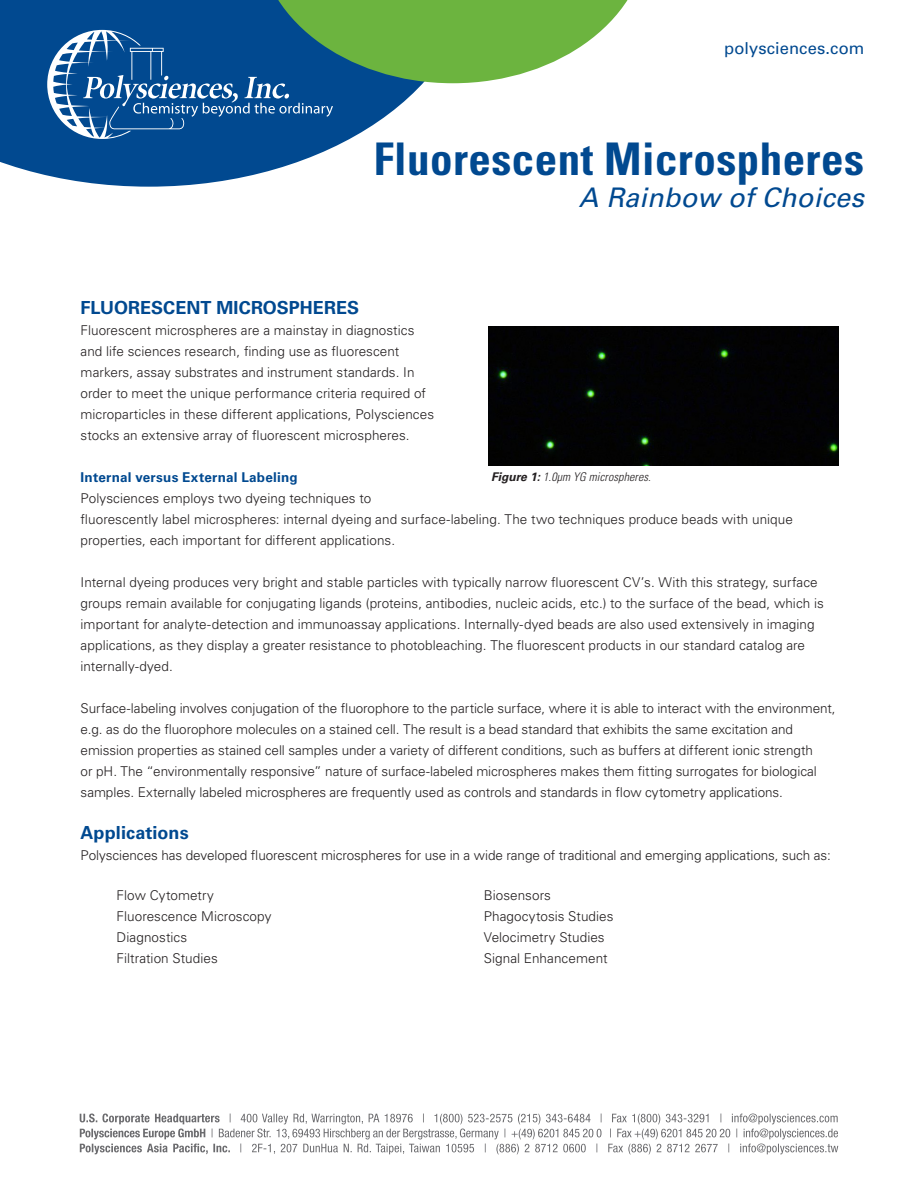
<style>
.page{position:relative;width:918px;height:1188px;background:#fff}
.page>*{position:absolute;margin:0;border:0;box-sizing:border-box;transform-origin:0 0}
.t1{font:700 condensed 45px "Univers LT Std";letter-spacing:.01em;color:#014990}
.t2{font:italic 27px "Univers LT Std";letter-spacing:.01em;color:#014990}
.t3{font:700 18px "Univers LT Std";letter-spacing:.005em;color:#014990}
.t4{font:16.5px "Univers LT Std";letter-spacing:.005em;color:#014990}
.t5{font:300 13.5px/21px "Univers LT Std";color:#231f20}
.t6{font:700 13.5px "Univers LT Std";letter-spacing:.02em;color:#014990}
.t7{font:italic 300 condensed 12px "Univers LT Std";letter-spacing:.01em;color:#231f20}
.s1{font-weight:700;font-stretch:normal}
</style>
<div class="page">
<svg style="left:0;top:0;width:350px;height:187px;fill:#014990"></svg>
<svg style="left:47px;top:0;width:581px;height:139px"></svg>
<svg style="left:80px;top:1114px;width:758px;height:40px"></svg>
<div style="left:488px;top:326px;width:351px;height:140px;background:#020203"></div>
<p class="t4" style="left:724px;top:38px;width:142px">polysciences.com</p>
<p class="t1" style="left:374px;top:131px;width:492px">Fluorescent Microspheres</p>
<p class="t2" style="left:579px;top:181px;width:287px">A Rainbow of Choices</p>
<p class="t3" style="left:81px;top:297px;width:280px">FLUORESCENT MICROSPHERES</p>
<p class="t5" style="left:81px;top:320px;width:355px">Fluorescent microspheres are a mainstay in diagnostics and life sciences research, finding use as fluorescent markers, assay substrates and instrument standards. In order to meet the unique performance criteria required of microparticles in these different applications, Polysciences stocks an extensive array of fluorescent microspheres.</p>
<p class="t6" style="left:81px;top:469px;width:219px">Internal versus External Labeling</p>
<p class="t5" style="left:81px;top:488px;width:714px">Polysciences employs two dyeing techniques to<br>fluorescently label microspheres: internal dyeing and surface-labeling. The two techniques produce beads with unique properties, each important for different applications.</p>
<p class="t5" style="left:81px;top:572px;width:745px">Internal dyeing produces very bright and stable particles with typically narrow fluorescent CV’s. With this strategy, surface groups remain available for conjugating ligands (proteins, antibodies, nucleic acids, etc.) to the surface of the bead, which is important for analyte-detection and immunoassay applications. Internally-dyed beads are also used extensively in imaging applications, as they display a greater resistance to photobleaching. The fluorescent products in our standard catalog are internally-dyed.</p>
<p class="t5" style="left:81px;top:698px;width:757px">Surface-labeling involves conjugation of the fluorophore to the particle surface, where it is able to interact with the environment, e.g. as do the fluorophore molecules on a stained cell. The result is a bead standard that exhibits the same excitation and emission properties as stained cell samples under a variety of different conditions, such as buffers at different ionic strength<br>or pH. The “environmentally responsive” nature of surface-labeled microspheres makes them fitting surrogates for biological samples. Externally labeled microspheres are frequently used as controls and standards in flow cytometry applications.</p>
<p class="t3" style="left:81px;top:822px;width:110px">Applications</p>
<p class="t5" style="left:81px;top:845px;width:752px">Polysciences has developed fluorescent microspheres for use in a wide range of traditional and emerging applications, such as:</p>
<p class="t7" style="left:491px;top:469px;width:161px"><span class="s1">Figure 1:</span> 1.0µm YG microspheres.</p>
<p class="t5" style="left:117px;top:884px;width:99px">Flow Cytometry</p>
<p class="t5" style="left:117px;top:905px;width:156px">Fluorescence Microscopy</p>
<p class="t5" style="left:117px;top:926px;width:72px">Diagnostics</p>
<p class="t5" style="left:117px;top:947px;width:103px">Filtration Studies</p>
<p class="t5" style="left:484px;top:884px;width:69px">Biosensors</p>
<p class="t5" style="left:484px;top:905px;width:131px">Phagocytosis Studies</p>
<p class="t5" style="left:484px;top:926px;width:122px">Velocimetry Studies</p>
<p class="t5" style="left:484px;top:947px;width:125px">Signal Enhancement</p>
</div>
